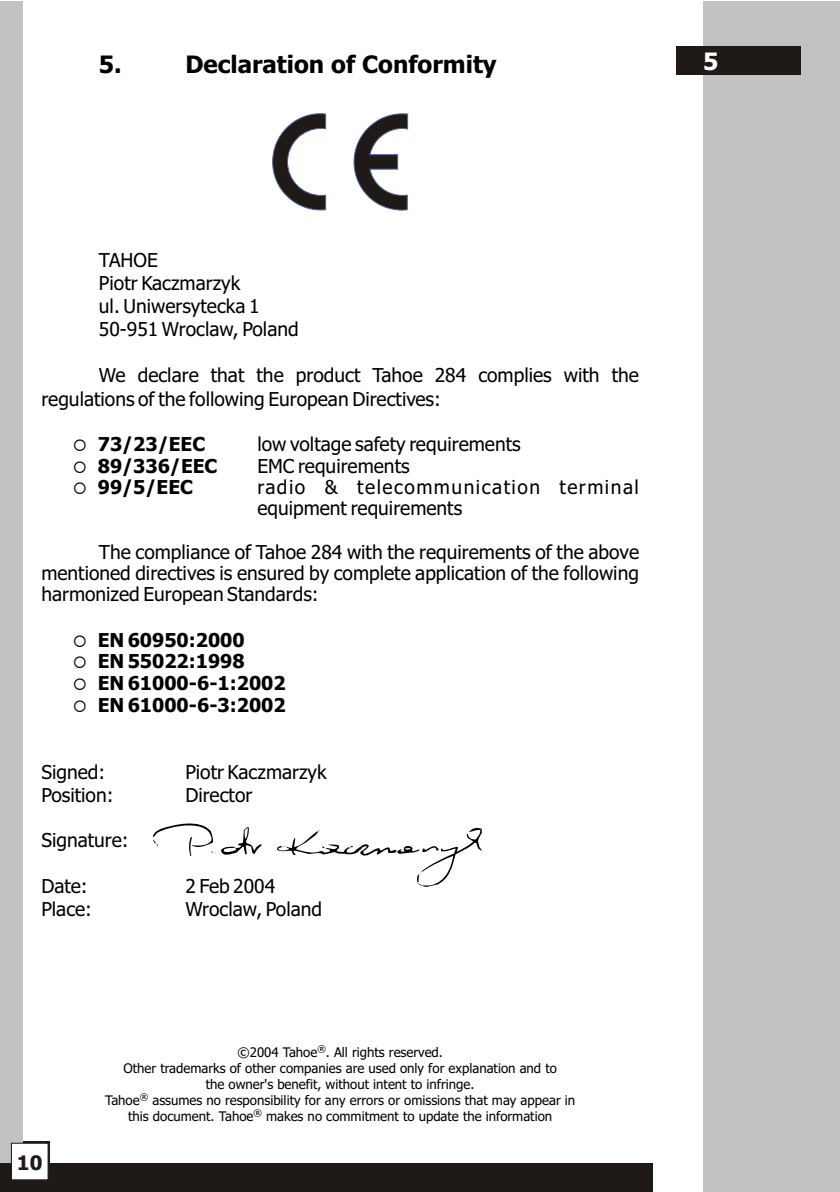
<style>
.page{position:relative;width:840px;height:1192px;background:#fff}
.page>*{position:absolute;margin:0;border:0;box-sizing:border-box;transform-origin:0 0}
.t1{font:700 24px "Tahoma";color:#000}
.t2{font:700 24px "Tahoma";color:#fff}
.t3{font:700 20px "Tahoma";color:#1f1a17}
.t4{font:19.2px/23.2px "Tahoma";color:#000}
.t5{font:700 19.2px "Tahoma";color:#000}
.t6{font:19.2px/20.8px "Tahoma";letter-spacing:.075em;color:#000}
.t7{font:13.2px/16px "Tahoma";color:#000;text-align:center}
.t8{font:9.2px "Tahoma";color:#000}
</style>
<div class="page">
<div style="left:4px;top:1141px;width:46px;height:47px;background:#1f1a17"></div>
<div style="left:703px;top:1px;width:137px;height:1191px;background:#c2c2c2"></div>
<div style="left:0;top:1px;width:23px;height:1191px;background:#c2c2c2"></div>
<div style="left:0;top:1164px;width:653px;height:28px;background:#1f1a17"></div>
<div style="left:11px;top:1143px;width:37px;height:37px;background:#fff;border:1px solid #1f1a17"></div>
<svg style="left:353px;top:113px;width:55px;height:98px"></svg>
<svg style="left:272px;top:113px;width:54px;height:98px"></svg>
<div style="left:676px;top:47px;width:124px;height:28px;background:#1f1a17"></div>
<svg style="left:153px;top:823px;width:109px;height:33px"></svg>
<svg style="left:277px;top:827px;width:205px;height:60px"></svg>
<p class="t1" style="left:99px;top:54px;width:24px">5.</p>
<p class="t1" style="left:185px;top:54px;width:313px">Declaration of Conformity</p>
<p class="t2" style="left:703px;top:51px;width:17px">5</p>
<p class="t4" style="left:99px;top:250px;width:201px">TAHOE<br>Piotr Kaczmarzyk<br>ul. Uniwersytecka 1<br>50-951 Wroclaw, Poland</p>
<p class="t4" style="left:41px;top:365px;width:599px;text-indent:58px">We declare that the product Tahoe 284 complies with the regulations of the following European Directives:</p>
<p class="t5" style="left:73px;top:436px;width:134px">○ 73/23/EEC</p>
<p class="t4" style="left:257px;top:434px;width:265px">low voltage safety requirements</p>
<p class="t5" style="left:73px;top:458px;width:146px">○ 89/336/EEC</p>
<p class="t4" style="left:257px;top:456px;width:154px">EMC requirements</p>
<p class="t5" style="left:73px;top:479px;width:122px">○ 99/5/EEC</p>
<p class="t6" style="left:257px;top:478px;width:383px">radio &amp; telecommunication terminal equipment requirements</p>
<p class="t4" style="left:41px;top:544px;width:599px;line-height:20.8px;text-align:justify;text-indent:58px">The compliance of Tahoe 284 with the requirements of the above mentioned directives is ensured by complete application of the following harmonized European Standards:</p>
<p class="t5" style="left:73px;top:632px;width:173px">○ EN 60950:2000</p>
<p class="t5" style="left:73px;top:654px;width:173px">○ EN 55022:1998</p>
<p class="t5" style="left:73px;top:675px;width:214px">○ EN 61000-6-1:2002</p>
<p class="t5" style="left:73px;top:697px;width:214px">○ EN 61000-6-3:2002</p>
<p class="t4" style="left:41px;top:762px;width:65px">Signed:</p>
<p class="t4" style="left:185px;top:762px;width:143px">Piotr Kaczmarzyk</p>
<p class="t4" style="left:41px;top:785px;width:74px">Position:</p>
<p class="t4" style="left:185px;top:785px;width:68px">Director</p>
<p class="t4" style="left:41px;top:830px;width:89px">Signature:</p>
<p class="t4" style="left:41px;top:876px;width:48px">Date:</p>
<p class="t4" style="left:185px;top:876px;width:91px">2 Feb 2004</p>
<p class="t4" style="left:41px;top:899px;width:52px">Place:</p>
<p class="t4" style="left:185px;top:899px;width:138px">Wroclaw, Poland</p>
<p class="t3" style="left:17px;top:1155px;width:27px">10</p>
<p class="t8" style="left:317px;top:1045px;width:10px">®</p>
<p class="t7" style="left:123px;top:1061px;width:435px">Other trademarks of other companies are used only for explanation and to the owner's benefit, without intent to infringe.</p>
<p class="t8" style="left:140px;top:1093px;width:10px">®</p>
<p class="t7" style="left:238px;top:1045px;width:207px">©2004 Tahoe . All rights reserved.</p>
<p class="t7" style="left:105px;top:1093px;width:472px">Tahoe assumes no responsibility for any errors or omissions that may appear in</p>
<p class="t8" style="left:253px;top:1109px;width:10px">®</p>
<p class="t7" style="left:128px;top:1109px;width:426px">this document. Tahoe makes no commitment to update the information</p>
</div>
